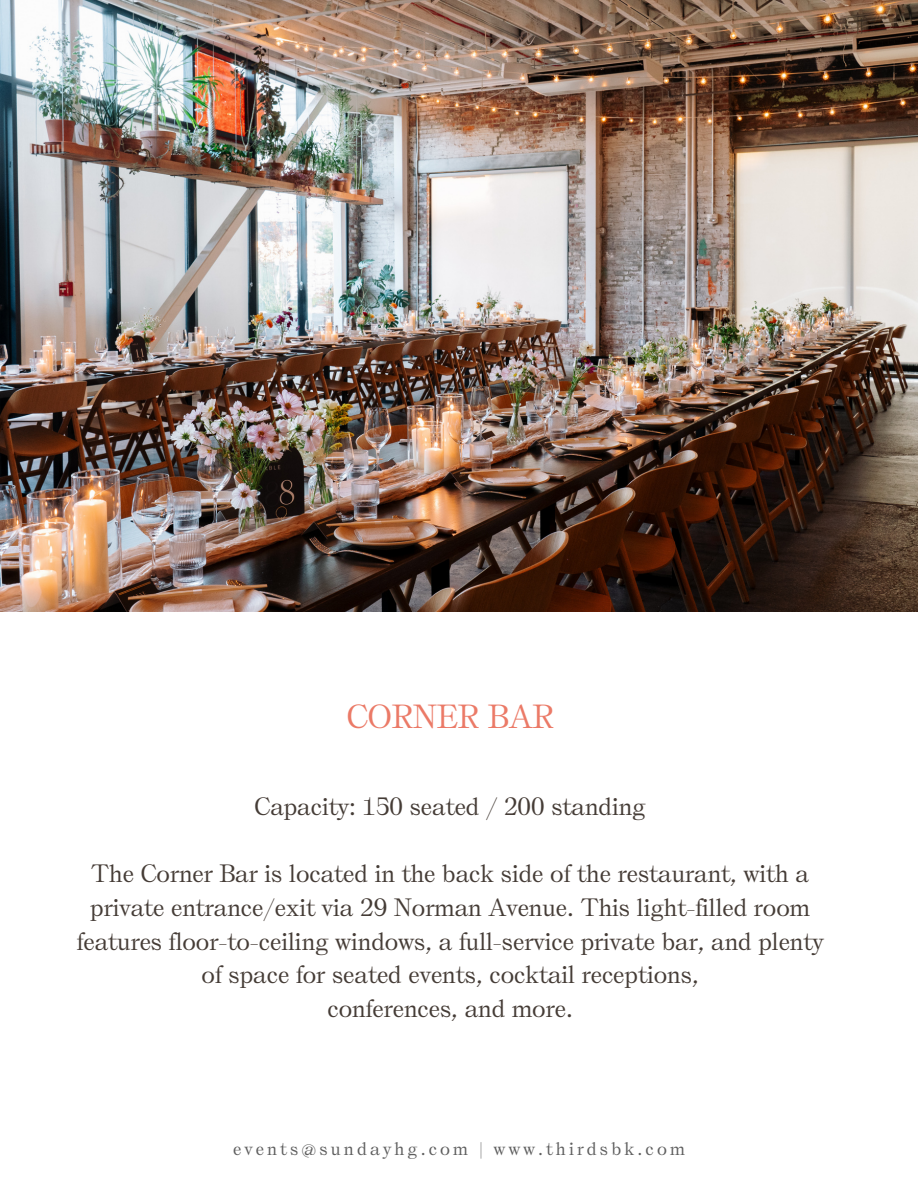
<style>
.page{position:relative;width:918px;height:1188px;background:#fff}
.page>*{position:absolute;margin:0;border:0;box-sizing:border-box;transform-origin:0 0}
.t1{font:30px "Self Modern Text";color:#eb7a67}
.t2{font:22.5px/33.8px "Self Modern Text";color:#453c36;text-align:center}
.t3{font:16.5px "Self Modern Text";letter-spacing:.19em;color:#5e5e5e}
</style>
<div class="page">
<img style="left:0;top:0;width:918px;height:611px">
<h1 class="t1" style="left:347px;top:698px;width:208px">CORNER BAR</h1>
<h2 class="t2" style="left:255px;top:790px;width:393px">Capacity: 150 seated / 200 standing</h2>
<h2 class="t2" style="left:77px;top:857px;width:748px">The Corner Bar is located in the back side of the restaurant, with a private entrance/exit via 29 Norman Avenue. This light-filled room features floor-to-ceiling windows, a full-service private bar, and plenty of space for seated events, cocktail receptions,<br>conferences, and more.</h2>
<p class="t3" style="left:233px;top:1139px;width:453px">events@sundayhg.com | www.thirdsbk.com</p>
</div>
